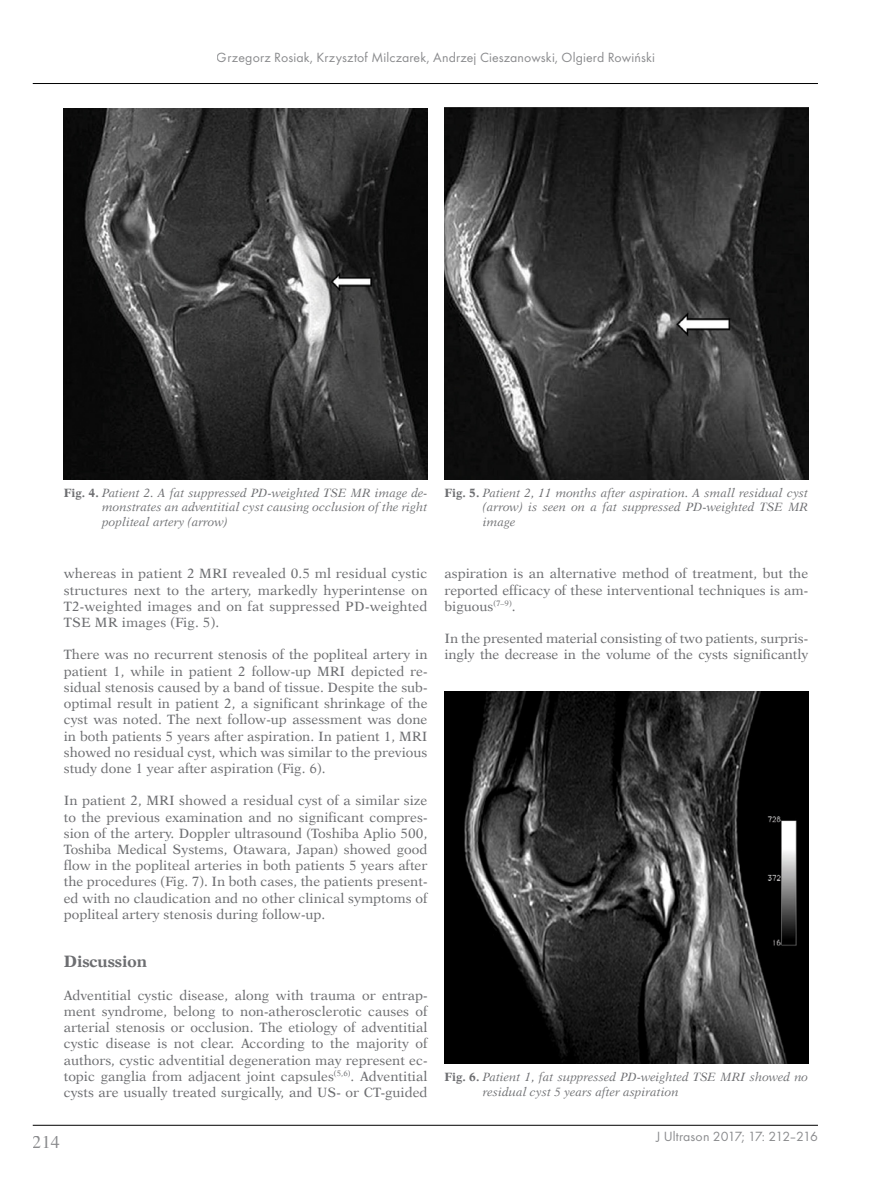
<style>
.page{position:relative;width:872px;height:1191px;background:#fff}
.page>*{position:absolute;margin:0;border:0;box-sizing:border-box;transform-origin:0 0}
.t1{font:18px "Times";color:#6d6e71}
._1st_Srodtytul_PL_An{font:16.5px "Dutch 823 EU Bold";color:#6d6e71}
.t2{font:13.8px "Futura TCE";letter-spacing:.01em;color:#6d6e71}
.t3{font:13.5px/16.2px "Dutch 823 EU Normal";color:#6d6e71;text-align:justify}
.t4{font:12px/14.4px "Dutch 823 EU Italic";color:#6d6e71;text-align:justify}
.s1{font-family:"Dutch 823 EU Bold"}
</style>
<div class="page">
<hr style="left:33px;top:1125px;width:785px;height:1px;background:#000">
<hr style="left:33px;top:83px;width:785px;height:1px;background:#000">
<img style="left:444px;top:107px;width:364px;height:372px">
<img style="left:64px;top:108px;width:363px;height:371px">
<img style="left:444px;top:691px;width:364px;height:372px">
<p class="t2" style="left:217px;top:49px;width:439px">Grzegorz Rosiak, Krzysztof Milczarek, Andrzej Cieszanowski, Olgierd Rowiński</p>
<p class="t4" style="left:102px;top:485px;width:327px;text-indent:-38px"><span class="s1">Fig. 4.</span> Patient 2. A fat suppressed PD-weighted TSE MR image de&shy;monstrates an adventitial cyst causing occlusion of the right popliteal artery (arrow)</p>
<p class="t3" style="left:64px;top:566px;width:365px">whereas in patient 2 MRI revealed 0.5 ml residual cystic structures next to the artery, markedly hyperintense on T2-weighted images and on fat suppressed PD-weighted TSE MR images (Fig. 5).</p>
<p class="t3" style="left:64px;top:647px;width:365px">There was no recurrent stenosis of the popliteal artery in patient 1, while in patient 2 follow-up MRI depicted re&shy;sidual stenosis caused by a band of tissue. Despite the sub&shy;optimal result in patient 2, a significant shrinkage of the cyst was noted. The next follow-up assessment was done in both patients 5 years after aspiration. In patient 1, MRI showed no residual cyst, which was similar to the previous study done 1 year after aspiration (Fig. 6).</p>
<p class="t3" style="left:64px;top:792px;width:365px">In patient 2, MRI showed a residual cyst of a similar size to the previous examination and no significant compres&shy;sion of the artery. Doppler ultrasound (Toshiba Aplio 500, Toshiba Medical Systems, Otawara, Japan) showed good flow in the popliteal arteries in both patients 5 years after the procedures (Fig. 7). In both cases, the patients present&shy;ed with no claudication and no other clinical symptoms of popliteal artery stenosis during follow-up.</p>
<p class="_1st_Srodtytul_PL_An" style="left:64px;top:951px;width:85px">Discussion</p>
<p class="t3" style="left:64px;top:987px;width:365px">Adventitial cystic disease, along with trauma or entrap&shy;ment syndrome, belong to non-atherosclerotic causes of arterial stenosis or occlusion. The etiology of adventitial cystic disease is not clear. According to the majority of authors, cystic adventitial degeneration may represent ec&shy;topic ganglia from adjacent joint capsules<sup>(5,6)</sup>. Adventitial cysts are usually treated surgically, and US- or CT-guided</p>
<p class="t4" style="left:483px;top:485px;width:327px;text-indent:-38px"><span class="s1">Fig. 5.</span> Patient 2, 11 months after aspiration. A small residual cyst (arrow) is seen on a fat suppressed PD-weighted TSE MR image</p>
<p class="t3" style="left:444px;top:566px;width:365px">aspiration is an alternative method of treatment, but the reported efficacy of these interventional techniques is am&shy;biguous<sup>(7–9)</sup>.</p>
<p class="t3" style="left:444px;top:630px;width:365px">In the presented material consisting of two patients, surpris&shy;ingly the decrease in the volume of the cysts significantly</p>
<p class="t4" style="left:483px;top:1070px;width:327px;text-indent:-38px"><span class="s1">Fig. 6.</span> Patient 1, fat suppressed PD-weighted TSE MRI showed no residual cyst 5 years after aspiration</p>
<h1 class="t1" style="left:33px;top:1125px;width:28px">214</h1>
<p class="t2" style="left:656px;top:1128px;width:163px">J Ultrason 2017; 17: 212–216</p>
</div>
